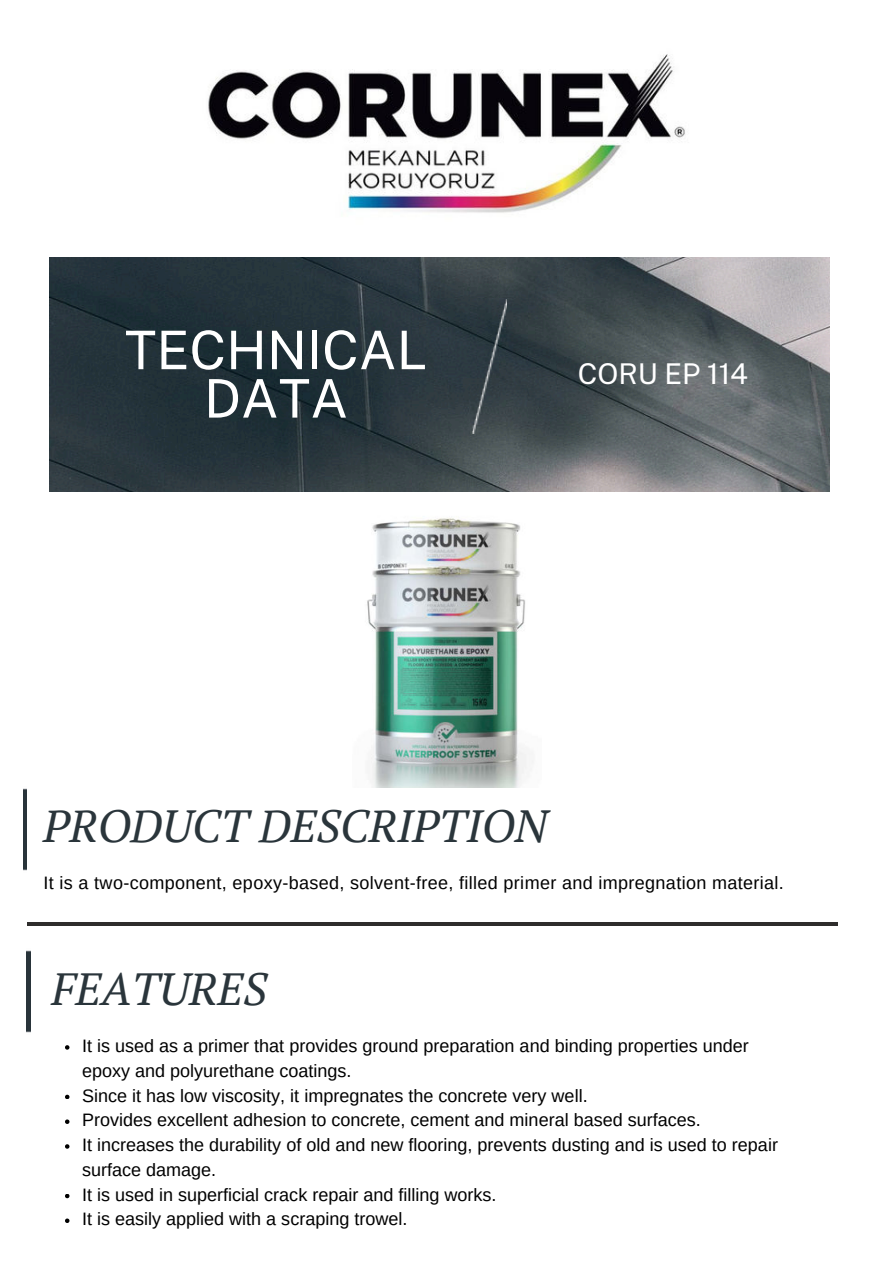
<style>
.page{position:relative;width:894px;height:1264px;background:#fff}
.page>*{position:absolute;margin:0;border:0;box-sizing:border-box;transform-origin:0 0}
.t1{font:53.25px/48.3px "Public Sans";color:#fff;text-align:center}
.t2{font:italic 45px "PT Serif";color:#2a353b}
.t3{font:28.5px "Public Sans";color:#fff}
.t4{font:18px/24.8px "Arimo";color:#000}
.t5{font:18px "Arimo";letter-spacing:.02em;color:#000}
</style>
<div class="page">
<img style="left:50px;top:257px;width:779px;height:234px">
<img style="left:471px;top:300px;width:35px;height:134px">
<img style="left:23px;top:788px;width:4px;height:83px">
<hr style="left:27px;top:922px;width:810px;height:3px;background:#2e2d2c">
<img style="left:208px;top:54px;width:477px;height:159px">
<img style="left:27px;top:950px;width:3px;height:83px">
<svg style="left:65px;top:1045px;width:4px;height:4px"></svg>
<svg style="left:65px;top:1094px;width:4px;height:5px"></svg>
<svg style="left:65px;top:1119px;width:4px;height:4px"></svg>
<svg style="left:65px;top:1144px;width:4px;height:4px"></svg>
<svg style="left:65px;top:1194px;width:4px;height:4px"></svg>
<svg style="left:65px;top:1218px;width:4px;height:4px"></svg>
<img style="left:367px;top:518px;width:166px;height:269px">
<h1 class="t1" style="left:125px;top:322px;width:304px">TECHNICAL<br>DATA</h1>
<h3 class="t3" style="left:577px;top:352px;width:172px">CORU EP 114</h3>
<h2 class="t2" style="left:43px;top:797px;width:505px">PRODUCT DESCRIPTION</h2>
<p class="t5" style="left:43px;top:871px;width:741px">It is a two-component, epoxy-based, solvent-free, filled primer and impregnation material.</p>
<h2 class="t2" style="left:51px;top:960px;width:217px">FEATURES</h2>
<p class="t4" style="left:82px;top:1033px;width:697px">It is used as a primer that provides ground preparation and binding properties under epoxy and polyurethane coatings.<br>Since it has low viscosity, it impregnates the concrete very well.<br>Provides excellent adhesion to concrete, cement and mineral based surfaces.<br>It increases the durability of old and new flooring, prevents dusting and is used to repair surface damage.<br>It is used in superficial crack repair and filling works.<br>It is easily applied with a scraping trowel.</p>
</div>
